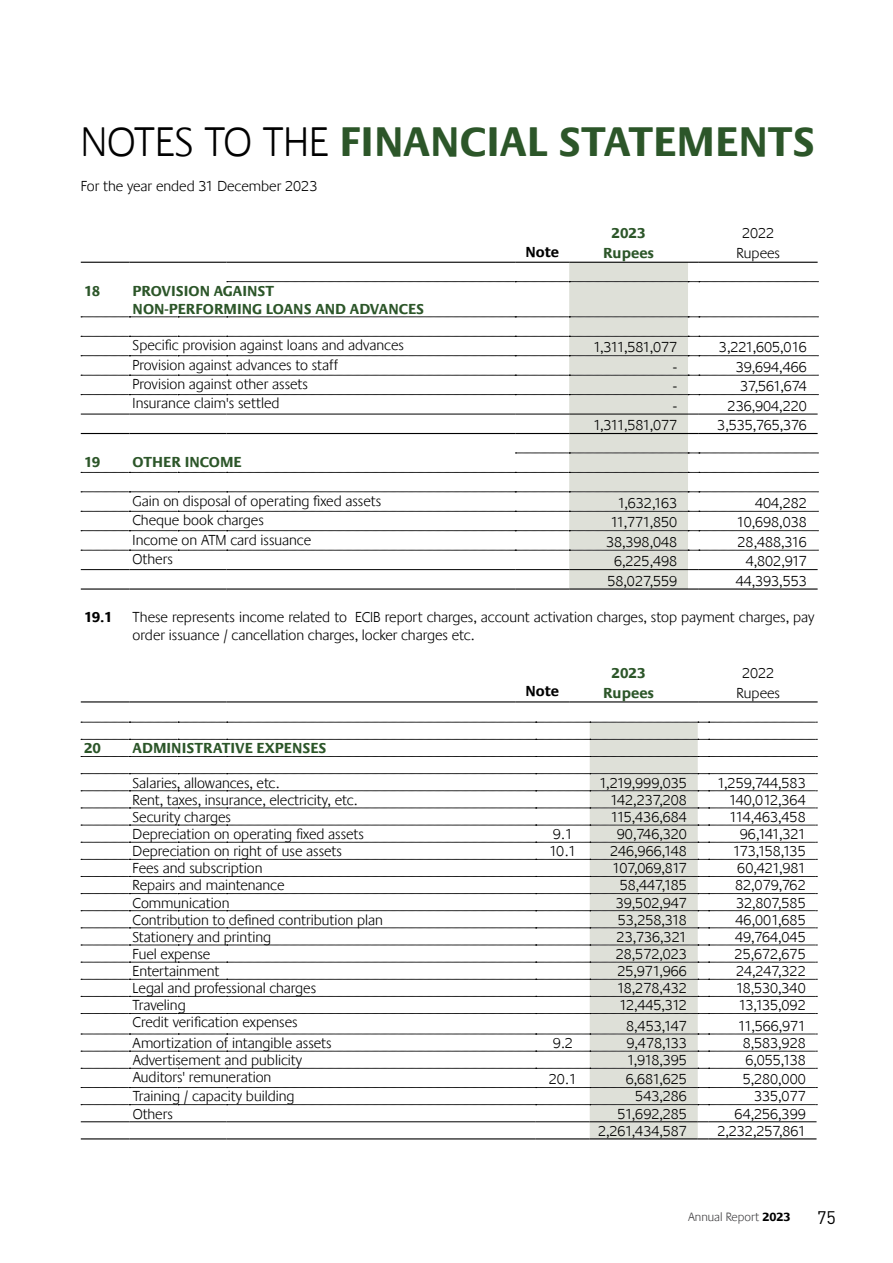
<style>
.page{position:relative;width:893px;height:1263px;background:#fff}
.page>*{position:absolute;margin:0;border:0;box-sizing:border-box;transform-origin:0 0}
.t1{font:700 42.75px "Praxis LT";color:#2c5629}
.t2{font:18px "DIN Pro";color:#000}
.t3{font:300 15px/18px "Praxis LT";color:#000}
.t4{font:700 15px/18px "Praxis LT";color:#2c5629}
.t5{font:300 15px "Praxis LT";letter-spacing:-.03em;color:#000}
.t6{font:700 15px "Praxis LT";color:#000}
.t7{font:300 15px "Praxis LT";letter-spacing:-.035em;color:#000}
.t8{font:300 12.45px "Praxis LT";color:#414042}
.s1{font-weight:300;color:#000}
.s2{font-weight:700;color:#000}
</style>
<div class="page">
<hr style="left:81px;top:701px;width:48px;height:1px;background:#000">
<hr style="left:129px;top:701px;width:49px;height:1px;background:#000">
<hr style="left:178px;top:701px;width:49px;height:1px;background:#000">
<hr style="left:227px;top:701px;width:288px;height:1px;background:#000">
<hr style="left:515px;top:701px;width:54px;height:1px;background:#000">
<hr style="left:569px;top:701px;width:119px;height:1px;background:#000">
<hr style="left:699px;top:701px;width:119px;height:1px;background:#000">
<svg style="left:81px;top:262px;width:737px;height:328px"></svg>
<hr style="left:699px;top:569px;width:119px;height:1px;background:#000">
<svg style="left:81px;top:722px;width:736px;height:417px"></svg>
<hr style="left:708px;top:1138px;width:108px;height:1px;background:#000">
<h1 class="t1" style="left:81px;top:118px;width:736px"><span class="s1">NOTES TO THE</span> FINANCIAL STATEMENTS</h1>
<p class="t3" style="left:81px;top:178px;width:238px">For the year ended 31 December 2023</p>
<p class="t4" style="left:612px;top:225px;width:36px">2023</p>
<p class="t3" style="left:742px;top:225px;width:34px">2022</p>
<p class="t6" style="left:525px;top:243px;width:35px">Note</p>
<p class="t4" style="left:603px;top:244px;width:53px">Rupees</p>
<p class="t3" style="left:736px;top:244px;width:45px">Rupees</p>
<p class="t4" style="left:84px;top:282px;width:18px">18</p>
<p class="t4" style="left:133px;top:282px;width:293px">PROVISION AGAINST<br>NON-PERFORMING LOANS AND ADVANCES</p>
<p class="t3" style="left:133px;top:336px;width:273px">Specific provision against loans and advances</p>
<p class="t5" style="left:593px;top:339px;width:86px">1,311,581,077</p>
<p class="t3" style="left:719px;top:339px;width:89px">3,221,605,016</p>
<p class="t3" style="left:133px;top:356px;width:207px">Provision against advances to staff</p>
<p class="t3" style="left:673px;top:358px;width:6px">-</p>
<p class="t3" style="left:736px;top:358px;width:73px">39,694,466</p>
<p class="t3" style="left:133px;top:375px;width:177px">Provision against other assets</p>
<p class="t3" style="left:673px;top:378px;width:6px">-</p>
<p class="t3" style="left:740px;top:378px;width:68px">37,561,674</p>
<p class="t3" style="left:133px;top:395px;width:148px">Insurance claim's settled</p>
<p class="t3" style="left:673px;top:397px;width:6px">-</p>
<p class="t3" style="left:728px;top:397px;width:81px">236,904,220</p>
<p class="t5" style="left:593px;top:417px;width:86px">1,311,581,077</p>
<p class="t3" style="left:717px;top:417px;width:91px">3,535,765,376</p>
<p class="t4" style="left:84px;top:453px;width:18px">19</p>
<p class="t4" style="left:133px;top:453px;width:111px">OTHER INCOME</p>
<p class="t3" style="left:133px;top:492px;width:250px">Gain on disposal of operating fixed assets</p>
<p class="t3" style="left:617px;top:494px;width:61px">1,632,163</p>
<p class="t3" style="left:755px;top:494px;width:53px">404,282</p>
<p class="t3" style="left:133px;top:511px;width:133px">Cheque book charges</p>
<p class="t3" style="left:610px;top:514px;width:68px">11,771,850</p>
<p class="t3" style="left:737px;top:514px;width:72px">10,698,038</p>
<p class="t3" style="left:133px;top:531px;width:180px">Income on ATM card issuance</p>
<p class="t3" style="left:606px;top:533px;width:73px">38,398,048</p>
<p class="t3" style="left:738px;top:533px;width:71px">28,488,316</p>
<p class="t3" style="left:133px;top:550px;width:42px">Others</p>
<p class="t3" style="left:614px;top:553px;width:65px">6,225,498</p>
<p class="t3" style="left:746px;top:553px;width:63px">4,802,917</p>
<p class="t3" style="left:607px;top:572px;width:71px">58,027,559</p>
<p class="t3" style="left:736px;top:572px;width:73px">44,393,553</p>
<p class="t6" style="left:84px;top:609px;width:30px">19.1</p>
<p class="t3" style="left:133px;top:609px;width:683px">These represents income related to ECIB report charges, account activation charges, stop payment charges, pay order issuance / cancellation charges, locker charges etc.</p>
<p class="t4" style="left:612px;top:664px;width:36px">2023</p>
<p class="t3" style="left:742px;top:664px;width:34px">2022</p>
<p class="t6" style="left:525px;top:683px;width:35px">Note</p>
<p class="t4" style="left:603px;top:684px;width:53px">Rupees</p>
<p class="t3" style="left:736px;top:684px;width:45px">Rupees</p>
<p class="t4" style="left:84px;top:739px;width:19px">20</p>
<p class="t4" style="left:133px;top:739px;width:195px">ADMINISTRATIVE EXPENSES</p>
<p class="t3" style="left:133px;top:774px;width:148px">Salaries, allowances, etc.</p>
<p class="t3" style="left:599px;top:774px;width:89px">1,219,999,035</p>
<p class="t3" style="left:717px;top:774px;width:90px">1,259,744,583</p>
<p class="t3" style="left:133px;top:791px;width:226px">Rent, taxes, insurance, electricity, etc.</p>
<p class="t3" style="left:610px;top:791px;width:78px">142,237,208</p>
<p class="t3" style="left:729px;top:791px;width:78px">140,012,364</p>
<p class="t3" style="left:133px;top:808px;width:100px">Security charges</p>
<p class="t3" style="left:611px;top:808px;width:78px">115,436,684</p>
<p class="t3" style="left:729px;top:808px;width:78px">114,463,458</p>
<p class="t3" style="left:133px;top:825px;width:233px">Depreciation on operating fixed assets</p>
<p class="t3" style="left:553px;top:825px;width:22px">9.1</p>
<p class="t3" style="left:617px;top:825px;width:72px">90,746,320</p>
<p class="t3" style="left:740px;top:825px;width:67px">96,141,321</p>
<p class="t3" style="left:133px;top:842px;width:211px">Depreciation on right of use assets</p>
<p class="t3" style="left:549px;top:842px;width:29px">10.1</p>
<p class="t3" style="left:610px;top:842px;width:78px">246,966,148</p>
<p class="t7" style="left:733px;top:843px;width:74px">173,158,135</p>
<p class="t3" style="left:133px;top:859px;width:131px">Fees and subscription</p>
<p class="t5" style="left:612px;top:860px;width:76px">107,069,817</p>
<p class="t3" style="left:737px;top:859px;width:70px">60,421,981</p>
<p class="t3" style="left:133px;top:877px;width:153px">Repairs and maintenance</p>
<p class="t3" style="left:620px;top:877px;width:69px">58,447,185</p>
<p class="t3" style="left:735px;top:877px;width:72px">82,079,762</p>
<p class="t3" style="left:133px;top:894px;width:98px">Communication</p>
<p class="t3" style="left:616px;top:894px;width:73px">39,502,947</p>
<p class="t3" style="left:736px;top:894px;width:71px">32,807,585</p>
<p class="t3" style="left:133px;top:911px;width:252px">Contribution to defined contribution plan</p>
<p class="t3" style="left:618px;top:911px;width:71px">53,258,318</p>
<p class="t3" style="left:736px;top:911px;width:72px">46,001,685</p>
<p class="t3" style="left:133px;top:928px;width:140px">Stationery and printing</p>
<p class="t3" style="left:617px;top:928px;width:72px">23,736,321</p>
<p class="t3" style="left:735px;top:928px;width:72px">49,764,045</p>
<p class="t3" style="left:133px;top:945px;width:79px">Fuel expense</p>
<p class="t3" style="left:616px;top:945px;width:73px">28,572,023</p>
<p class="t3" style="left:735px;top:945px;width:73px">25,672,675</p>
<p class="t3" style="left:133px;top:962px;width:88px">Entertainment</p>
<p class="t3" style="left:617px;top:962px;width:71px">25,971,966</p>
<p class="t3" style="left:736px;top:962px;width:71px">24,247,322</p>
<p class="t3" style="left:133px;top:979px;width:185px">Legal and professional charges</p>
<p class="t3" style="left:617px;top:979px;width:72px">18,278,432</p>
<p class="t3" style="left:736px;top:979px;width:72px">18,530,340</p>
<p class="t3" style="left:133px;top:996px;width:55px">Traveling</p>
<p class="t3" style="left:619px;top:996px;width:69px">12,445,312</p>
<p class="t3" style="left:739px;top:996px;width:69px">13,135,092</p>
<p class="t3" style="left:133px;top:1014px;width:166px">Credit verification expenses</p>
<p class="t3" style="left:626px;top:1017px;width:62px">8,453,147</p>
<p class="t3" style="left:738px;top:1017px;width:69px">11,566,971</p>
<p class="t3" style="left:133px;top:1034px;width:201px">Amortization of intangible assets</p>
<p class="t3" style="left:553px;top:1034px;width:22px">9.2</p>
<p class="t3" style="left:627px;top:1034px;width:62px">9,478,133</p>
<p class="t3" style="left:743px;top:1034px;width:65px">8,583,928</p>
<p class="t3" style="left:133px;top:1051px;width:171px">Advertisement and publicity</p>
<p class="t3" style="left:627px;top:1051px;width:62px">1,918,395</p>
<p class="t3" style="left:745px;top:1051px;width:62px">6,055,138</p>
<p class="t3" style="left:133px;top:1068px;width:140px">Auditors' remuneration</p>
<p class="t3" style="left:549px;top:1070px;width:30px">20.1</p>
<p class="t3" style="left:626px;top:1070px;width:63px">6,681,625</p>
<p class="t3" style="left:743px;top:1070px;width:65px">5,280,000</p>
<p class="t3" style="left:133px;top:1088px;width:164px">Training / capacity building</p>
<p class="t3" style="left:635px;top:1088px;width:53px">543,286</p>
<p class="t3" style="left:754px;top:1088px;width:53px">335,077</p>
<p class="t3" style="left:133px;top:1105px;width:42px">Others</p>
<p class="t3" style="left:618px;top:1105px;width:71px">51,692,285</p>
<p class="t3" style="left:735px;top:1105px;width:73px">64,256,399</p>
<p class="t3" style="left:598px;top:1122px;width:90px">2,261,434,587</p>
<p class="t3" style="left:717px;top:1122px;width:90px">2,232,257,861</p>
<p class="t8" style="left:688px;top:1210px;width:104px">Annual Report <span class="s2">2023</span></p>
<p class="t2" style="left:817px;top:1205px;width:20px">75</p>
</div>
